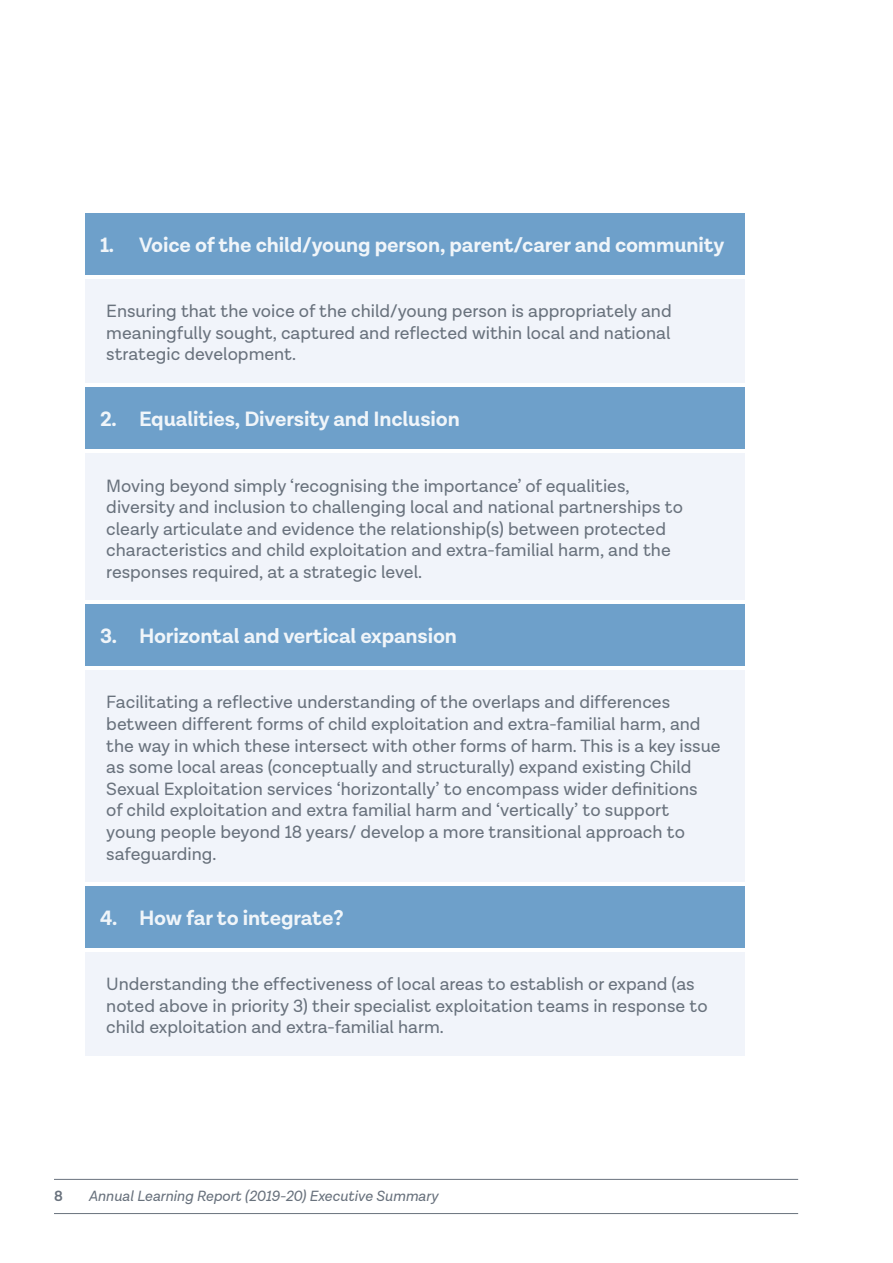
<style>
.page{position:relative;width:893px;height:1263px;background:#fff}
.page>*{position:absolute;margin:0;border:0;box-sizing:border-box;transform-origin:0 0}
.t1{font:700 21px "Lota Grotesque Alt 1";letter-spacing:-.01em;color:#fff}
.t2{font:18px/21.6px "Lota Grotesque Alt 1";color:#69727d}
.t3{font:italic 15px "Lota Grotesque Alt 1";color:#69727d}
.t4{font:600 15px "Lota Grotesque Alt 1";color:#69727d}
</style>
<div class="page">
<hr style="left:54px;top:1213px;width:744px;height:1px;background:#69727d">
<hr style="left:54px;top:1179px;width:744px;height:1px;background:#69727d">
<div style="left:85px;top:213px;width:659px;height:62px;background:#6ea0ca"></div>
<div style="left:85px;top:387px;width:659px;height:62px;background:#6ea0ca"></div>
<div style="left:85px;top:604px;width:659px;height:62px;background:#6ea0ca"></div>
<div style="left:85px;top:885px;width:659px;height:62px;background:#6ea0ca"></div>
<div style="left:85px;top:279px;width:659px;height:104px;background:#f1f4fa"></div>
<div style="left:85px;top:453px;width:659px;height:147px;background:#f1f4fa"></div>
<div style="left:85px;top:670px;width:659px;height:211px;background:#f1f4fa"></div>
<div style="left:85px;top:952px;width:659px;height:104px;background:#f1f4fa"></div>
<p class="t1" style="left:100px;top:233px;width:626px">1. Voice of the child/young person, parent/carer and community</p>
<p class="t2" style="left:106px;top:301px;width:567px;text-align:justify">Ensuring that the voice of the child/young person is appropriately and meaningfully sought, captured and reflected within local and national strategic development.</p>
<p class="t1" style="left:100px;top:407px;width:361px">2. Equalities, Diversity and Inclusion</p>
<p class="t2" style="left:106px;top:475px;width:578px">Moving beyond simply ‘recognising the importance’ of equalities, diversity and inclusion to challenging local and national partnerships to clearly articulate and evidence the relationship(s) between protected characteristics and child exploitation and extra-familial harm, and the responses required, at a strategic level.</p>
<p class="t1" style="left:100px;top:624px;width:358px">3. Horizontal and vertical expansion</p>
<p class="t2" style="left:106px;top:692px;width:616px">Facilitating a reflective understanding of the overlaps and differences between different forms of child exploitation and extra-familial harm, and the way in which these intersect with other forms of harm. This is a key issue as some local areas (conceptually and structurally) expand existing Child Sexual Exploitation services ‘horizontally’ to encompass wider definitions<br>of child exploitation and extra familial harm and ‘vertically’ to support young people beyond 18 years/ develop a more transitional approach to safeguarding.</p>
<p class="t1" style="left:100px;top:905px;width:245px">4. How far to integrate?</p>
<p class="t2" style="left:106px;top:974px;width:603px">Understanding the effectiveness of local areas to establish or expand (as noted above in priority 3) their specialist exploitation teams in response to child exploitation and extra-familial harm.</p>
<p class="t4" style="left:54px;top:1187px;width:10px">8</p>
<p class="t3" style="left:88px;top:1187px;width:351px">Annual Learning Report (2019-20) Executive Summary</p>
</div>
